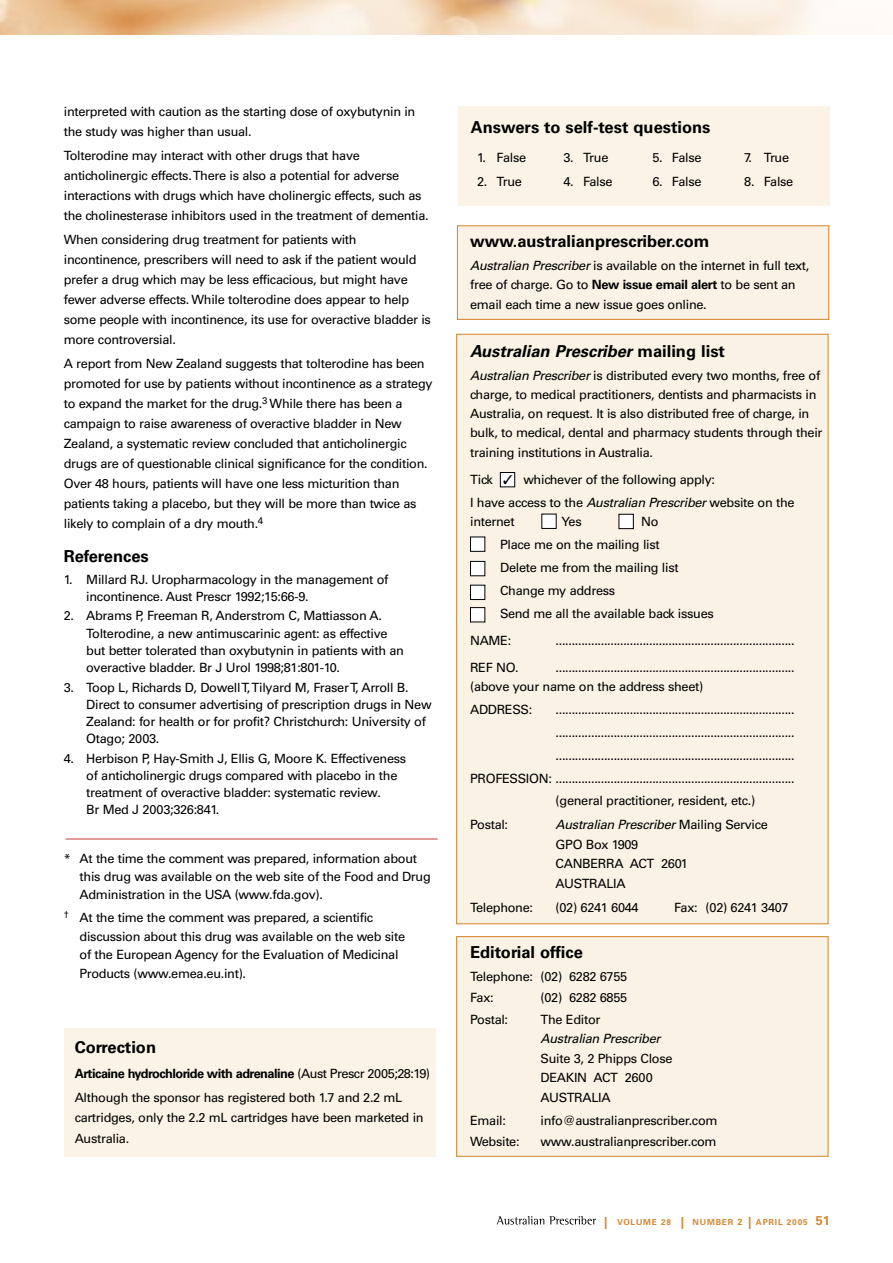
<style>
.page{position:relative;width:893px;height:1263px;background:#fff}
.page>*{position:absolute;margin:0;border:0;box-sizing:border-box;transform-origin:0 0}
.t1{font:700 16.5px "Univers LT";color:#000}
.t2{font:italic 700 16.5px "Univers LT";color:#000}
.t3{font:12.75px/20px "Univers LT";letter-spacing:-.025em;color:#000}
.t4{font:italic 12.75px "Univers LT";letter-spacing:-.025em;color:#000}
.t5{font:700 8.25px "Univers LT";letter-spacing:.1em;color:#d58730}
.s1{font-weight:700}
.s2{font-style:italic}
.s3{font-style:normal}
.s4{font-size:12px}
.s5{font-size:9px}
.s6{font-size:12.75px}
</style>
<div class="page">
<svg style="left:497px;top:1216px;width:99px;height:8px"></svg>
<img style="left:0;top:0;width:821px;height:34px">
<div style="left:64px;top:1028px;width:371px;height:129px;background:#fcf3e7"></div>
<div style="left:459px;top:106px;width:371px;height:100px;background:#fcf3e7"></div>
<div style="left:457px;top:334px;width:371px;height:590px;background:#fbf2e6"></div>
<div style="left:457px;top:226px;width:372px;height:93px;background:#fbf2e6"></div>
<div style="left:457px;top:225px;width:372px;height:95px;border:1px solid #d38429"></div>
<div style="left:500px;top:472px;width:15px;height:15px;background:#fff"></div>
<div style="left:500px;top:472px;width:15px;height:15px;border:1px solid #000"></div>
<div style="left:542px;top:514px;width:14px;height:14px;background:#fff"></div>
<div style="left:619px;top:514px;width:14px;height:15px;background:#fff"></div>
<div style="left:619px;top:514px;width:15px;height:15px;border:1px solid #000"></div>
<div style="left:470px;top:537px;width:15px;height:14px;background:#fff"></div>
<div style="left:470px;top:537px;width:15px;height:15px;border:1px solid #000"></div>
<div style="left:470px;top:561px;width:15px;height:15px;background:#fff"></div>
<div style="left:470px;top:561px;width:15px;height:15px;border:1px solid #000"></div>
<div style="left:470px;top:585px;width:15px;height:14px;background:#fff"></div>
<div style="left:470px;top:585px;width:15px;height:15px;border:1px solid #000"></div>
<div style="left:470px;top:608px;width:15px;height:14px;background:#fff"></div>
<div style="left:470px;top:607px;width:15px;height:15px;border:1px solid #000"></div>
<div style="left:457px;top:937px;width:371px;height:219px;background:#fbf2e6"></div>
<div style="left:456px;top:936px;width:372px;height:221px;border:1px solid #d38429"></div>
<hr style="left:66px;top:839px;width:372px;height:1px;background:#c43935">
<p class="t3" style="left:64px;top:101px;width:353px">interpreted with caution as the starting dose of oxybutynin in the study was higher than usual.</p>
<p class="t3" style="left:64px;top:146px;width:366px">Tolterodine may interact with other drugs that have anticholinergic effects. There is also a potential for adverse interactions with drugs which have cholinergic effects, such as the cholinesterase inhibitors used in the treatment of dementia.</p>
<p class="t3" style="left:64px;top:230px;width:369px">When considering drug treatment for patients with incontinence, prescribers will need to ask if the patient would prefer a drug which may be less efficacious, but might have fewer adverse effects. While tolterodine does appear to help some people with incontinence, its use for overactive bladder is more controversial.</p>
<p class="t3" style="left:64px;top:354px;width:370px">A report from New Zealand suggests that tolterodine has been promoted for use by patients without incontinence as a strategy to expand the market for the drug.<sup>3</sup> While there has been a campaign to raise awareness of overactive bladder in New Zealand, a systematic review concluded that anticholinergic drugs are of questionable clinical significance for the condition.<br>Over 48 hours, patients will have one less micturition than patients taking a placebo, but they will be more than twice as likely to complain of a dry mouth.<sup>4</sup></p>
<p class="t1" style="left:64px;top:547px;width:87px">References</p>
<p class="t3" style="left:86px;top:571px;width:304px;line-height:17.2px;text-indent:-23px">1. Millard RJ. Uropharmacology in the management of incontinence. Aust Prescr 1992;15:66-9.</p>
<p class="t3" style="left:86px;top:607px;width:319px;line-height:17.2px;text-indent:-23px">2. Abrams P, Freeman R, Anderstrom C, Mattiasson A.<br>Tolterodine, a new antimuscarinic agent: as effective but better tolerated than oxybutynin in patients with an overactive bladder. Br J Urol 1998;81:801-10.</p>
<p class="t3" style="left:86px;top:678px;width:347px;line-height:17.2px;text-indent:-23px">3. Toop L, Richards D, Dowell T, Tilyard M, Fraser T, Arroll B.<br>Direct to consumer advertising of prescription drugs in New Zealand: for health or for profit? Christchurch: University of Otago; 2003.</p>
<p class="t3" style="left:86px;top:750px;width:321px;line-height:17.2px;text-indent:-23px">4. Herbison P, Hay-Smith J, Ellis G, Moore K. Effectiveness of anticholinergic drugs compared with placebo in the treatment of overactive bladder: systematic review.<br>Br Med J 2003;326:841.</p>
<p class="t3" style="left:80px;top:849px;width:353px;line-height:18.5px;text-indent:-16px">* At the time the comment was prepared, information about this drug was available on the web site of the Food and Drug<br>Administration in the USA (www.fda.gov).</p>
<p class="t3" style="left:80px;top:908px;width:327px;line-height:18.5px;text-indent:-16px"><sup>†</sup> At the time the comment was prepared, a scientific discussion about this drug was available on the web site of the European Agency for the Evaluation of Medicinal Products (www.emea.eu.int).</p>
<p class="t1" style="left:75px;top:1038px;width:83px">Correction</p>
<p class="t3" style="left:75px;top:1061px;width:357px;line-height:24.5px"><span class="s1">Articaine hydrochloride with adrenaline</span> (Aust Prescr 2005;28:19)<br>Although the sponsor has registered both 1.7 and 2.2 mL</p>
<p class="t3" style="left:75px;top:1108px;width:350px">cartridges, only the 2.2 mL cartridges have been marketed in<br>Australia.</p>
<p class="t1" style="left:471px;top:117px;width:241px">Answers to self-test questions</p>
<p class="t3" style="left:477px;top:147px;width:51px">1. False</p>
<p class="t3" style="left:477px;top:172px;width:46px">2. True</p>
<p class="t3" style="left:563px;top:147px;width:46px">3. True</p>
<p class="t3" style="left:563px;top:172px;width:51px">4. False</p>
<p class="t3" style="left:652px;top:147px;width:51px">5. False</p>
<p class="t3" style="left:652px;top:172px;width:51px">6. False</p>
<p class="t3" style="left:744px;top:148px;width:46px">7. True</p>
<p class="t3" style="left:744px;top:172px;width:51px">8. False</p>
<p class="t1" style="left:470px;top:232px;width:241px">www.australianprescriber.com</p>
<p class="t3" style="left:470px;top:256px;width:341px;line-height:18.8px"><span class="s2">Australian Prescriber</span> is available on the internet in full text, free of charge. Go to <span class="s1">New issue email alert</span> to be sent an</p>
<p class="t3" style="left:470px;top:295px;width:238px">email each time a new issue goes online.</p>
<p class="t2" style="left:470px;top:342px;width:256px">Australian Prescriber <span class="s3">mailing list</span></p>
<p class="t3" style="left:470px;top:366px;width:354px;line-height:18.8px"><span class="s2">Australian Prescriber</span> is distributed every two months, free of charge, to medical practitioners, dentists and pharmacists in Australia, on request. It is also distributed free of charge, in bulk, to medical, dental and pharmacy students through their</p>
<p class="t3" style="left:470px;top:439px;width:247px;line-height:27.3px">training institutions in Australia.<br>Tick ✓ whichever of the following apply:</p>
<p class="t3" style="left:470px;top:493px;width:326px;line-height:18.8px">I have access to the <span class="s2">Australian Prescriber</span> website on the internet</p>
<p class="t3" style="left:500px;top:510px;width:215px;line-height:23px;text-indent:141px">No<br>Place me on the mailing list<br>Delete me from the mailing list<br>Change my address<br>Send me all the available back issues</p>
<p class="t3" style="left:470px;top:631px;width:43px">NAME:</p>
<p class="t3" style="left:556px;top:631px;width:241px">..........................................................................</p>
<p class="t3" style="left:470px;top:658px;width:50px">REF NO.</p>
<p class="t3" style="left:470px;top:658px;width:326px;line-height:18.8px;text-indent:86px">.......................................................................... (above your name on the address sheet)</p>
<p class="t3" style="left:470px;top:700px;width:64px">ADDRESS:</p>
<p class="t3" style="left:470px;top:698px;width:326px;line-height:23px;text-align:right">.......................................................................... .......................................................................... ..........................................................................<br>PROFESSION: ..........................................................................</p>
<p class="t3" style="left:556px;top:790px;width:201px">(general practitioner, resident, etc.)</p>
<p class="t3" style="left:470px;top:815px;width:40px">Postal:</p>
<p class="t3" style="left:556px;top:815px;width:214px;line-height:19.5px"><span class="s2">Australian Prescriber</span> Mailing Service<br>GPO Box 1909<br>CANBERRA ACT 2601<br>AUSTRALIA</p>
<p class="t3" style="left:470px;top:898px;width:64px">Telephone:</p>
<p class="t3" style="left:556px;top:898px;width:85px">(02) 6241 6044</p>
<p class="t3" style="left:674px;top:898px;width:116px">Fax: (02) 6241 3407</p>
<p class="t1" style="left:470px;top:943px;width:114px">Editorial office</p>
<p class="t3" style="left:470px;top:966px;width:159px;line-height:20.9px">Telephone: (02) 6282 6755<br>Fax:</p>
<p class="t3" style="left:562px;top:511px;width:22px">Yes</p>
<p class="t3" style="left:541px;top:988px;width:88px">(02) 6282 6855</p>
<p class="t3" style="left:470px;top:1009px;width:40px">Postal:</p>
<p class="t3" style="left:541px;top:1009px;width:61px">The Editor</p>
<p class="t4" style="left:541px;top:1031px;width:121px">Australian Prescriber</p>
<p class="t3" style="left:541px;top:1048px;width:133px;line-height:19.5px">Suite 3, 2 Phipps Close<br>DEAKIN ACT 2600<br>AUSTRALIA</p>
<p class="t3" style="left:470px;top:1110px;width:37px">Email:</p>
<p class="t3" style="left:541px;top:1110px;width:178px">info@australianprescriber.com</p>
<p class="t3" style="left:470px;top:1131px;width:51px">Website:</p>
<p class="t3" style="left:541px;top:1131px;width:178px">www.australianprescriber.com</p>
<p class="t5" style="left:604px;top:1217px;width:227px"><span class="s4">|</span> VOLUME 28 <span class="s4">|</span> NUMBER <span class="s5">2</span> <span class="s4">|</span> APRIL 2005 <span class="s6">51</span></p>
</div>
